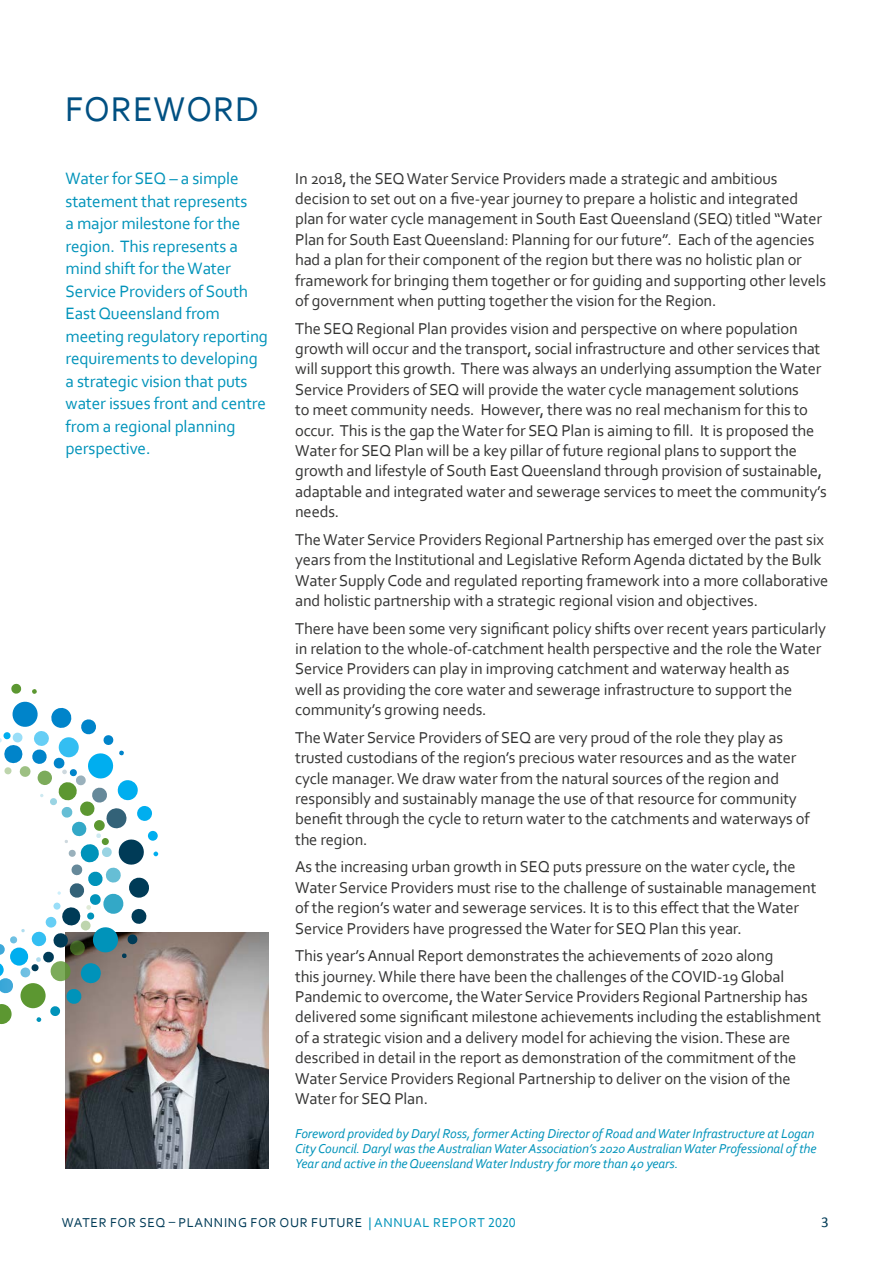
<style>
.page{position:relative;width:893px;height:1263px;background:#fff}
.page>*{position:absolute;margin:0;border:0;box-sizing:border-box;transform-origin:0 0}
.Main_Heading_PAGE{font:36px "Corbel";letter-spacing:.02em;color:#015082}
.INTRO_PARA{font:17.25px/22.5px "Corbel";letter-spacing:-.01em;color:#0093ba}
.t1{font:16.5px/20.4px "Corbel";letter-spacing:-.01em;color:#343433}
.t2{font:15px "Calibri";color:#003b57}
.Body_Text{font:italic 13.5px/15px "Corbel";letter-spacing:-.01em;color:#0093ba}
.t3{font:13.5px "Corbel";letter-spacing:.05em;color:#003b57}
.s1{color:#0093ba}
</style>
<div class="page">
<img style="left:66px;top:933px;width:202px;height:235px">
<svg style="left:0;top:683px;width:158px;height:341px"></svg>
<p class="Main_Heading_PAGE" style="left:65px;top:87px;width:196px">FOREWORD</p>
<p class="INTRO_PARA" style="left:66px;top:167px;width:204px">Water for SEQ – a simple statement that represents<br>a major milestone for the region. This represents a mind shift for the Water<br>Service Providers of South<br>East Queensland from meeting regulatory reporting requirements to developing a strategic vision that puts water issues front and centre from a regional planning perspective.</p>
<p class="t1" style="left:295px;top:167px;width:533px">In 2018, the SEQ Water Service Providers made a strategic and ambitious decision to set out on a five-year journey to prepare a holistic and integrated plan for water cycle management in South East Queensland (SEQ) titled “Water Plan for South East Queensland: Planning for our future”. Each of the agencies had a plan for their component of the region but there was no holistic plan or framework for bringing them together or for guiding and supporting other levels of government when putting together the vision for the Region.</p>
<p class="t1" style="left:295px;top:317px;width:533px">The SEQ Regional Plan provides vision and perspective on where population growth will occur and the transport, social infrastructure and other services that will support this growth. There was always an underlying assumption the Water Service Providers of SEQ will provide the water cycle management solutions<br>to meet community needs. However, there was no real mechanism for this to occur. This is the gap the Water for SEQ Plan is aiming to fill. It is proposed the Water for SEQ Plan will be a key pillar of future regional plans to support the growth and lifestyle of South East Queensland through provision of sustainable, adaptable and integrated water and sewerage services to meet the community’s needs.</p>
<p class="t1" style="left:295px;top:529px;width:535px">The Water Service Providers Regional Partnership has emerged over the past six years from the Institutional and Legislative Reform Agenda dictated by the Bulk Water Supply Code and regulated reporting framework into a more collaborative and holistic partnership with a strategic regional vision and objectives.</p>
<p class="t1" style="left:295px;top:617px;width:532px">There have been some very significant policy shifts over recent years particularly in relation to the whole-of-catchment health perspective and the role the Water Service Providers can play in improving catchment and waterway health as<br>well as providing the core water and sewerage infrastructure to support the community’s growing needs.</p>
<p class="t1" style="left:295px;top:727px;width:516px">The Water Service Providers of SEQ are very proud of the role they play as trusted custodians of the region’s precious water resources and as the water cycle manager. We draw water from the natural sources of the region and responsibly and sustainably manage the use of that resource for community benefit through the cycle to return water to the catchments and waterways of the region.</p>
<p class="t1" style="left:295px;top:856px;width:523px">As the increasing urban growth in SEQ puts pressure on the water cycle, the Water Service Providers must rise to the challenge of sustainable management of the region’s water and sewerage services. It is to this effect that the Water Service Providers have progressed the Water for SEQ Plan this year.</p>
<p class="t1" style="left:295px;top:945px;width:528px">This year’s Annual Report demonstrates the achievements of 2020 along<br>this journey. While there have been the challenges of the COVID-19 Global Pandemic to overcome, the Water Service Providers Regional Partnership has delivered some significant milestone achievements including the establishment of a strategic vision and a delivery model for achieving the vision. These are described in detail in the report as demonstration of the commitment of the Water Service Providers Regional Partnership to deliver on the vision of the Water for SEQ Plan.</p>
<p class="Body_Text" style="left:295px;top:1126px;width:523px">Foreword provided by Daryl Ross, former Acting Director of Road and Water Infrastructure at Logan<br>City Council. Daryl was the Australian Water Association’s 2020 Australian Water Professional of the<br>Year and active in the Queensland Water Industry for more than 40 years.</p>
<p class="t3" style="left:62px;top:1214px;width:455px">WATER FOR SEQ – PLANNING FOR OUR FUTURE <span class="s1">| ANNUAL REPORT 2020</span></p>
<p class="t2" style="left:821px;top:1213px;width:9px">3</p>
</div>
